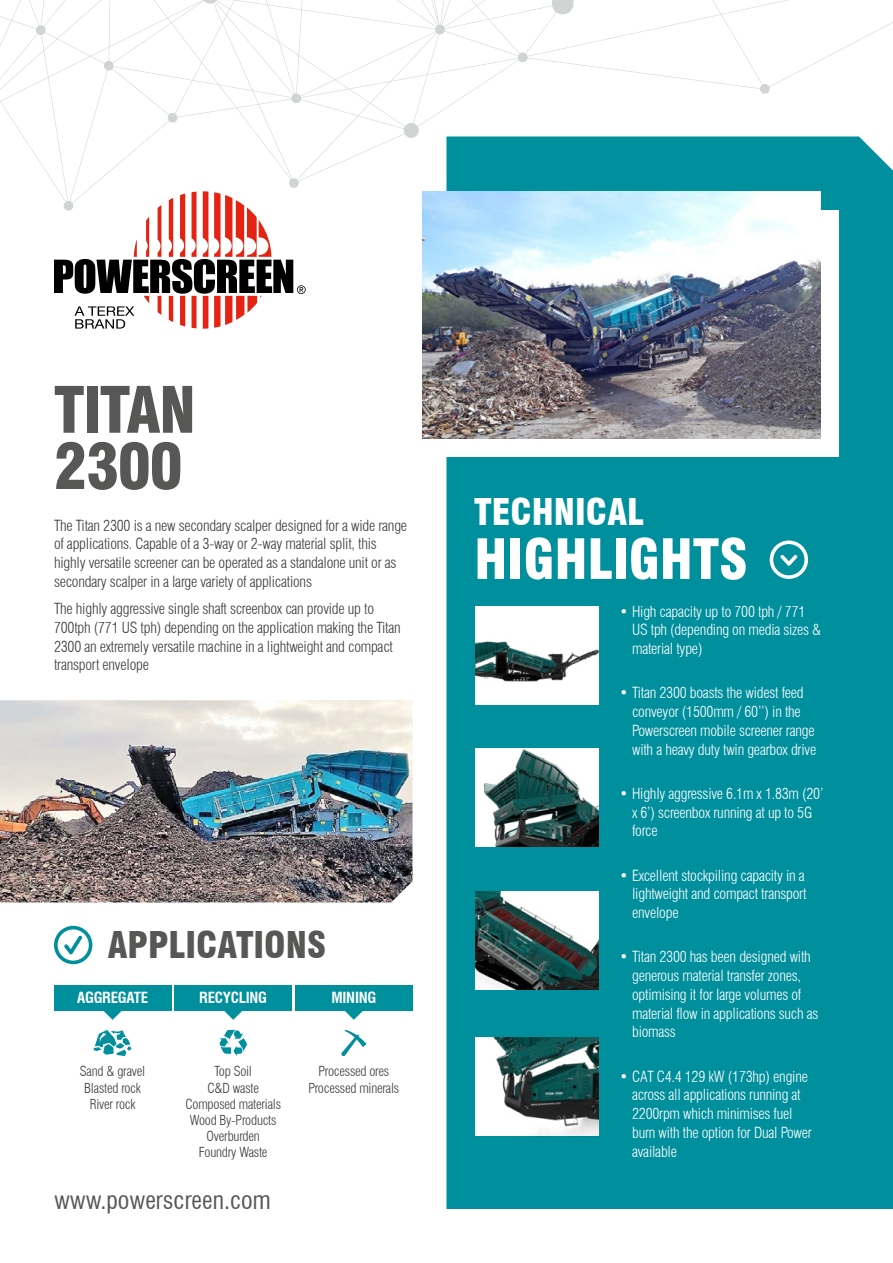
<style>
.page{position:relative;width:893px;height:1263px;background:#fff}
.page>*{position:absolute;margin:0;border:0;box-sizing:border-box;transform-origin:0 0}
.t1{font:900 condensed 62.25px/56.2px "Swiss 721 BT";letter-spacing:-.025em;color:#575756}
.t2{font:900 condensed 54px "Swiss 721 BT";color:#fff}
.t3{font:900 condensed 36px "Swiss 721 BT";color:#575756}
.t4{font:900 condensed 36px "Swiss 721 BT";color:#fff}
.t5{font:condensed 24px "Swiss 721 BT";color:#575756}
.t6{font:300 condensed 15px/18.8px "Swiss 721 BT";letter-spacing:-.015em;color:#fff}
.t7{font:300 condensed 15px/18.8px "Swiss 721 BT";letter-spacing:-.015em;color:#3c3c3b}
.t8{font:700 condensed 15px "Swiss 721 BT";letter-spacing:-.015em;color:#fff}
.t9{font:300 condensed 13.5px/16.2px "Swiss 721 BT";letter-spacing:-.015em;color:#3c3c3b;text-align:center}
</style>
<div class="page">
<div style="left:446px;top:211px;width:447px;height:998px;background:#008f9d"></div>
<svg style="left:0;top:0;width:893px;height:211px"></svg>
<div style="left:412px;top:211px;width:427px;height:246px;background:#fff"></div>
<svg style="left:770px;top:540px;width:38px;height:39px"></svg>
<div style="left:54px;top:926px;width:38px;height:38px;background:#008f9d;border-radius:50%"></div>
<div style="left:58px;top:929px;width:31px;height:32px;background:#fff;border-radius:50%"></div>
<svg style="left:54px;top:191px;width:252px;height:138px"></svg>
<svg style="left:94px;top:1030px;width:37px;height:26px"></svg>
<svg style="left:220px;top:1030px;width:27px;height:26px"></svg>
<svg style="left:341px;top:1030px;width:25px;height:26px"></svg>
<div style="left:54px;top:985px;width:117px;height:26px;background:#008f9d"></div>
<div style="left:175px;top:985px;width:117px;height:26px;background:#008f9d"></div>
<div style="left:295px;top:985px;width:117px;height:26px;background:#008f9d"></div>
<svg style="left:103px;top:1011px;width:19px;height:9px"></svg>
<svg style="left:224px;top:1011px;width:18px;height:9px"></svg>
<svg style="left:345px;top:1011px;width:18px;height:9px"></svg>
<svg style="left:64px;top:935px;width:18px;height:19px"></svg>
<img style="left:422px;top:191px;width:399px;height:247px">
<img style="left:0;top:700px;width:412px;height:202px">
<div style="left:475px;top:606px;width:124px;height:98px;background:#fff"></div>
<img style="left:475px;top:641px;width:124px;height:41px">
<img style="left:475px;top:748px;width:124px;height:99px">
<img style="left:475px;top:891px;width:124px;height:99px">
<img style="left:475px;top:1038px;width:124px;height:98px">
<h1 class="t1" style="left:54px;top:382px;width:143px">TITAN<br>2300</h1>
<p class="t7" style="left:54px;top:516px;width:355px">The Titan 2300 is a new secondary scalper designed for a wide range of applications. Capable of a 3-way or 2-way material split, this highly versatile screener can be operated as a standalone unit or as secondary scalper in a large variety of applications</p>
<p class="t7" style="left:54px;top:599px;width:348px">The highly aggressive single shaft screenbox can provide up to 700tph (771 US tph) depending on the application making the Titan 2300 an extremely versatile machine in a lightweight and compact transport envelope</p>
<h3 class="t3" style="left:108px;top:923px;width:220px">APPLICATIONS</h3>
<p class="t8" style="left:77px;top:989px;width:73px">AGGREGATE</p>
<p class="t8" style="left:199px;top:989px;width:69px">RECYCLING</p>
<p class="t8" style="left:331px;top:989px;width:46px">MINING</p>
<p class="t9" style="left:80px;top:1063px;width:67px">Sand &amp; gravel<br>Blasted rock<br>River rock</p>
<p class="t9" style="left:185px;top:1063px;width:97px">Top Soil<br>C&amp;D waste<br>Composed materials<br>Wood By-Products<br>Overburden<br>Foundry Waste</p>
<p class="t9" style="left:308px;top:1063px;width:92px">Processed ores<br>Processed minerals</p>
<h3 class="t5" style="left:54px;top:1186px;width:218px">www.powerscreen.com</h3>
<h3 class="t4" style="left:474px;top:490px;width:171px">TECHNICAL</h3>
<h2 class="t2" style="left:474px;top:527px;width:275px">HIGHLIGHTS</h2>
<p class="t6" style="left:632px;top:602px;width:191px;text-indent:-13px">• High capacity up to 700 tph / 771<br>US tph (depending on media sizes &amp; material type)</p>
<p class="t6" style="left:632px;top:683px;width:186px;text-indent:-13px">• Titan 2300 boasts the widest feed conveyor (1500mm / 60’’) in the Powerscreen mobile screener range with a heavy duty twin gearbox drive</p>
<p class="t6" style="left:632px;top:784px;width:193px;text-indent:-13px">• Highly aggressive 6.1m x 1.83m (20’ x 6’) screenbox running at up to 5G force</p>
<p class="t6" style="left:632px;top:866px;width:176px;text-indent:-13px">• Excellent stockpiling capacity in a lightweight and compact transport envelope</p>
<p class="t6" style="left:632px;top:947px;width:188px;text-indent:-13px">• Titan 2300 has been designed with generous material transfer zones, optimising it for large volumes of material flow in applications such as biomass</p>
<p class="t6" style="left:632px;top:1067px;width:181px;text-indent:-13px">• CAT C4.4 129 kW (173hp) engine across all applications running at<br>2200rpm which minimises fuel burn with the option for Dual Power available</p>
</div>
